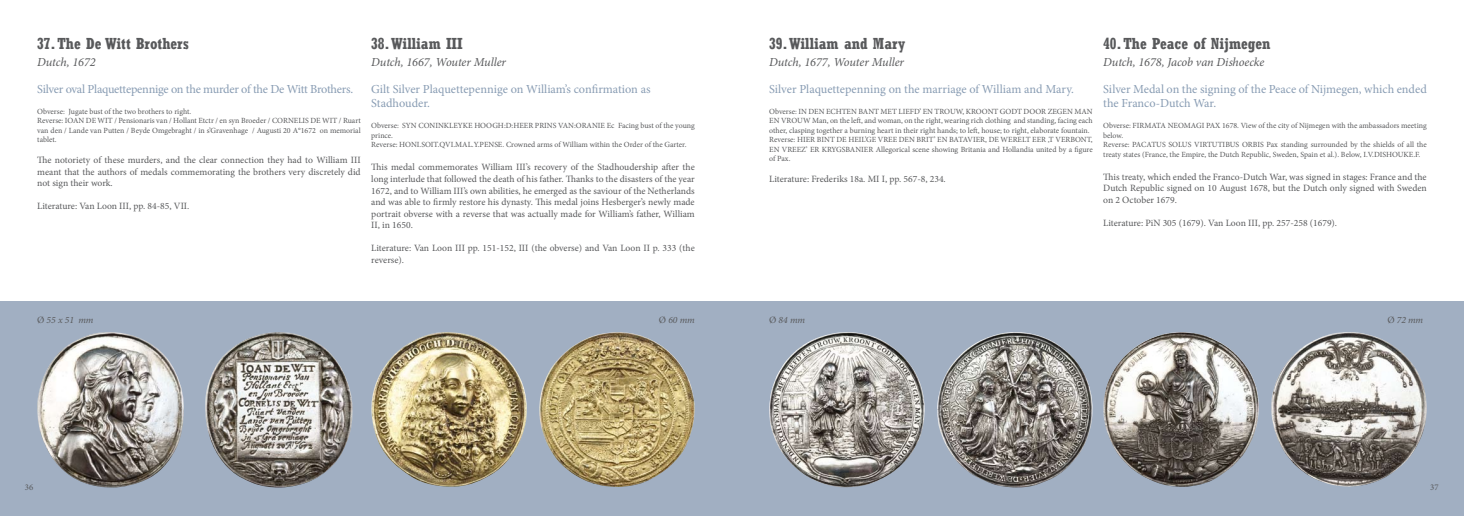
<style>
.page{position:relative;width:1464px;height:516px;background:#fff}
.page>*{position:absolute;margin:0;border:0;box-sizing:border-box;transform-origin:0 0}
.t1{font:700 condensed 15.75px "Rockwell";color:#58595b}
.t2{font:12.25px/14.7px "Minion Pro";letter-spacing:-.005em;color:#889cb3}
.t3{font:italic 12.25px "Minion Pro";letter-spacing:-.005em;color:#58595b}
.t4{font:12.25px "Minion Pro";letter-spacing:-.025em;color:#889cb3}
.t5{font:9.62px/11.5px "Minion Pro";color:#58595b;text-align:justify}
.t6{font:italic 9.62px "Minion Pro";color:#58595b}
.t7{font:8.75px "Minion Pro";color:#58595b}
.t8{font:7.88px/9.5px "Minion Pro";color:#58595b}
.s1{font-style:normal}
</style>
<div class="page">
<div style="left:732px;top:301px;width:731px;height:215px;background:#a1afc2"></div>
<img style="left:1271px;top:332px;width:155px;height:155px">
<img style="left:1103px;top:332px;width:156px;height:155px">
<div style="left:0;top:301px;width:732px;height:215px;background:#a1afc2"></div>
<img style="left:205px;top:332px;width:147px;height:155px">
<img style="left:37px;top:332px;width:147px;height:156px">
<img style="left:539px;top:332px;width:156px;height:155px">
<img style="left:371px;top:332px;width:156px;height:155px">
<img style="left:937px;top:332px;width:155px;height:156px">
<img style="left:769px;top:332px;width:155px;height:155px">
<h1 class="t1" style="left:37px;top:34px;width:153px">37. The De Witt Brothers</h1>
<h2 class="t3" style="left:37px;top:54px;width:60px">Dutch, 1672</h2>
<h2 class="t4" style="left:37px;top:81px;width:317px">Silver oval Plaquettepennige on the murder of the De Witt Brothers.</h2>
<p class="t8" style="left:37px;top:107px;width:325px">Obverse: Jugate bust of the two brothers to right.<br>Reverse: IOAN DE WIT / Pensionaris van / Hollant Etctr / en syn Broeder / CORNELIS DE WIT / Ruart van den / Lande van Putten / Beyde Omgebraght / in s’Gravenhage / Augusti 20 A°1672 on memorial tablet.</p>
<p class="t5" style="left:37px;top:154px;width:325px">The notoriety of these murders, and the clear connection they had to William III meant that the authors of medals commemorating the brothers very discretely did not sign their work.</p>
<p class="t5" style="left:37px;top:200px;width:154px">Literature: Van Loon III, pp. 84-85, VII.</p>
<h1 class="t1" style="left:371px;top:34px;width:93px">38. William III</h1>
<h2 class="t3" style="left:371px;top:54px;width:136px">Dutch, 1667, Wouter Muller</h2>
<h2 class="t2" style="left:371px;top:82px;width:281px">Gilt Silver Plaquettepennige on William’s confirmation as<br>Stadhouder.</h2>
<p class="t8" style="left:371px;top:121px;width:325px">Obverse: SYN CONINKLEYKE HOOGH:D:HEER PRINS VAN:ORANIE Ec Facing bust of the young prince.<br>Reverse: HONI.SOIT.QVI.MAL.Y.PENSE. Crowned arms of William within the Order of the Garter.</p>
<p class="t5" style="left:371px;top:162px;width:325px">This medal commemorates William III’s recovery of the Stadhoudership after the long interlude that followed the death of his father. Thanks to the disasters of the year 1672, and to William III’s own abilities, he emerged as the saviour of the Netherlands and was able to firmly restore his dynasty. This medal joins Hesberger’s newly made portrait obverse with a reverse that was actually made for William’s father, William II, in 1650.</p>
<p class="t5" style="left:371px;top:242px;width:325px">Literature: Van Loon III pp. 151-152, III (the obverse) and Van Loon II p. 333 (the reverse).</p>
<h1 class="t1" style="left:769px;top:34px;width:138px">39. William and Mary</h1>
<h2 class="t3" style="left:769px;top:54px;width:136px">Dutch, 1677, Wouter Muller</h2>
<h2 class="t2" style="left:769px;top:82px;width:306px">Silver Plaquettepenning on the marriage of William and Mary.</h2>
<p class="t8" style="left:769px;top:107px;width:325px">Obverse: IN DEN ECHTEN BANT MET LIEFD’ EN TROUW, KROONT GODT DOOR ZEGEN MAN EN VROUW Man, on the left, and woman, on the right, wearing rich clothing and standing, facing each other, clasping together a burning heart in their right hands; to left, house; to right, elaborate fountain.<br>Reverse: HIER BINT DE HEIL’GE VREE DEN BRIT’ EN BATAVIER, DE WERELT EER ‚T VERBONT, EN VREEZ’ ER KRYGSBANIER Allegorical scene showing Britania and Hollandia united by a figure of Pax.</p>
<p class="t5" style="left:769px;top:173px;width:178px">Literature: Frederiks 18a. MI I, pp. 567-8, 234.</p>
<h1 class="t1" style="left:1103px;top:34px;width:169px">40. The Peace of Nijmegen</h1>
<h2 class="t3" style="left:1103px;top:54px;width:163px">Dutch, 1678, Jacob van Dishoecke</h2>
<h2 class="t2" style="left:1103px;top:82px;width:325px">Silver Medal on the signing of the Peace of Nijmegen, which ended the Franco-Dutch War.</h2>
<p class="t8" style="left:1103px;top:121px;width:325px">Obverse: FIRMATA NEOMAGI PAX 1678. View of the city of Nijmegen with the ambassadors meeting below.<br>Reverse: PACATUS SOLUS VIRTUTIBUS ORBIS Pax standing surrounded by the shields of all the treaty states (France, the Empire, the Dutch Republic, Sweden, Spain et al.). Below, I.V.DISHOUKE.F.</p>
<p class="t5" style="left:1103px;top:171px;width:325px">This treaty, which ended the Franco-Dutch War, was signed in stages: France and the Dutch Republic signed on 10 August 1678, but the Dutch only signed with Sweden on 2 October 1679.</p>
<p class="t5" style="left:1103px;top:217px;width:235px">Literature: PiN 305 (1679). Van Loon III, pp. 257-258 (1679).</p>
<p class="t6" style="left:37px;top:314px;width:58px"><span class="s1">Ø</span> 55 x 51 mm</p>
<p class="t6" style="left:659px;top:314px;width:37px"><span class="s1">Ø</span> 60 mm</p>
<p class="t6" style="left:1387px;top:314px;width:37px"><span class="s1">Ø</span> 72 mm</p>
<p class="t6" style="left:769px;top:314px;width:37px"><span class="s1">Ø</span> 84 mm</p>
<p class="t7" style="left:25px;top:481px;width:10px">36</p>
<p class="t7" style="left:1430px;top:481px;width:10px">37</p>
</div>
